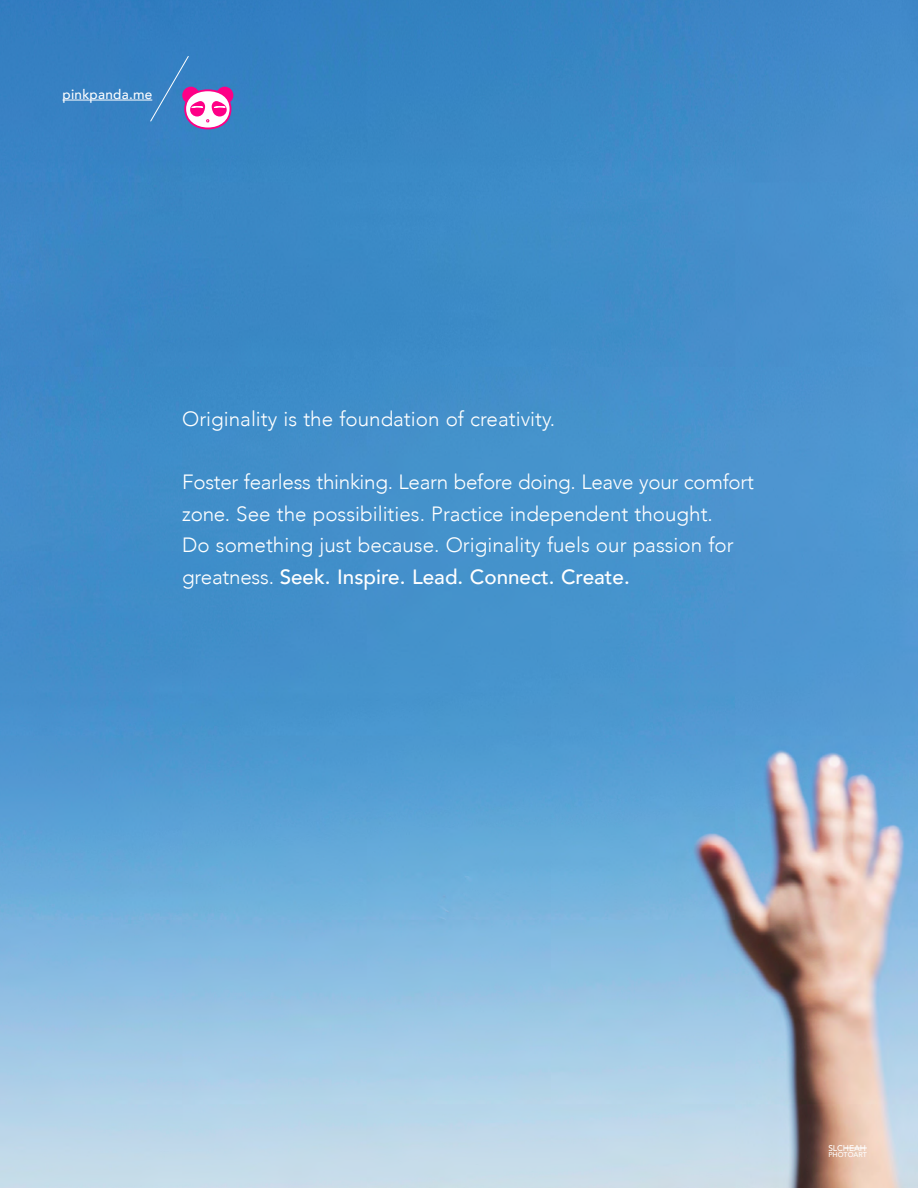
<style>
.page{position:relative;width:918px;height:1188px;background:#fff}
.page>*{position:absolute;margin:0;border:0;box-sizing:border-box;transform-origin:0 0}
.t1{font:300 20.7px/31.5px "Avenir";color:#fff}
.t2{font:500 13.5px "Avenir";letter-spacing:.02em;color:#fff}
.t3{font:500 8.4px "Avenir";letter-spacing:-.01em;color:#fff}
.t4{font:500 7.05px "Avenir";color:#fff}
.s1{font-weight:500}
</style>
<div class="page">
<img style="left:0;top:0;width:918px;height:1188px">
<svg style="left:844px;top:1148px;width:23px;height:1px"></svg>
<div style="left:217px;top:87px;width:16px;height:16px;background:#fe0086;border-radius:50%"></div>
<div style="left:216px;top:87px;width:17px;height:17px;border:2px solid #fe0086;border-radius:50%"></div>
<svg style="left:185px;top:90px;width:46px;height:38px"></svg>
<div style="left:184px;top:89px;width:47px;height:40px;border:2px solid #fe0086;border-radius:50%"></div>
<svg style="left:150px;top:55px;width:77px;height:68px;background:#6f86c5"></svg>
<hr style="left:63px;top:100px;width:89px;height:1px;background:#fff">
<p class="t2" style="left:63px;top:83px;width:91px">pinkpanda.me</p>
<p class="t1" style="left:182px;top:403px;width:374px">Originality is the foundation of creativity.</p>
<p class="t1" style="left:182px;top:467px;width:573px">Foster fearless thinking. Learn before doing. Leave your comfort zone. See the possibilities. Practice independent thought.<br>Do something just because. Originality fuels our passion for greatness. <span class="s1">Seek. Inspire. Lead. Connect. Create.</span></p>
<p class="t3" style="left:828px;top:1141px;width:39px">SLCHEAH</p>
<p class="t4" style="left:828px;top:1148px;width:40px">PHOTOART</p>
</div>
